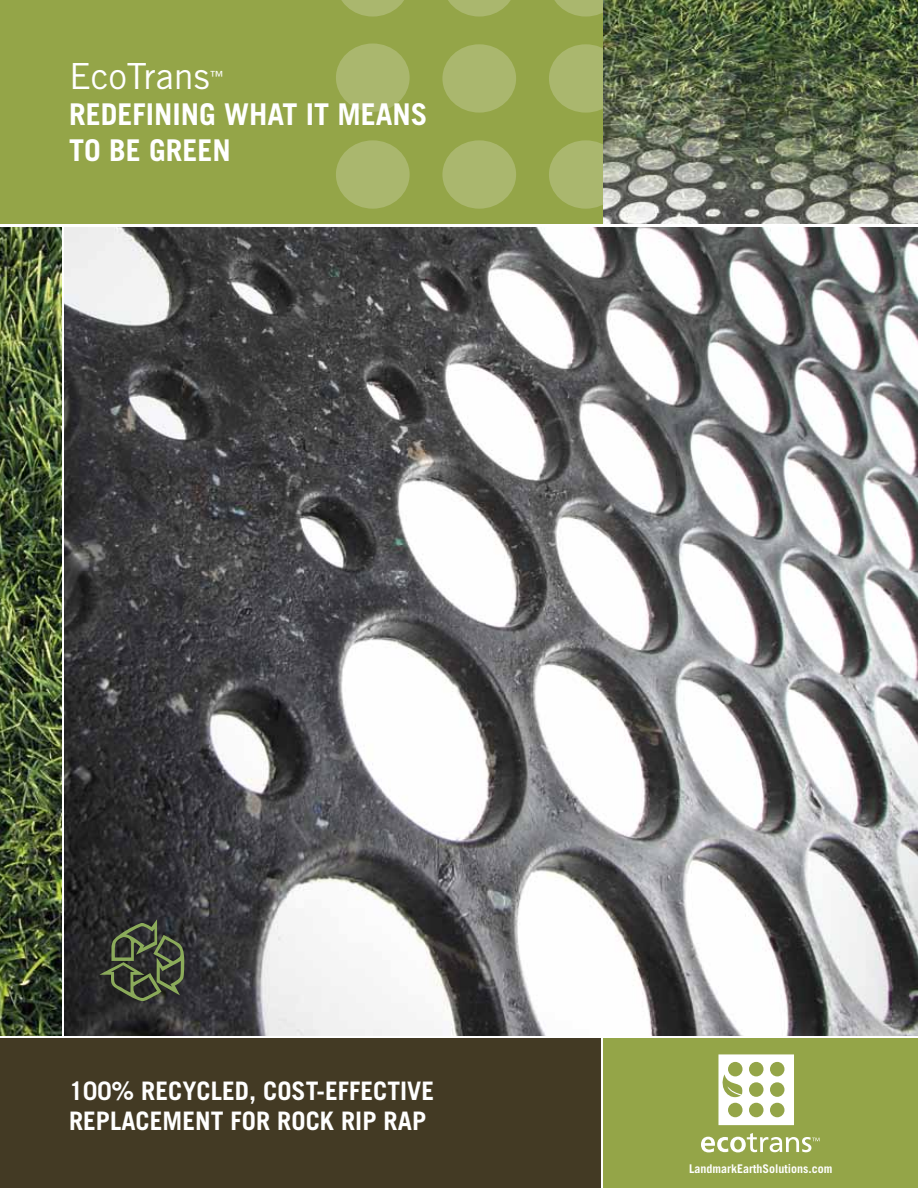
<style>
.page{position:relative;width:918px;height:1188px;background:#fff}
.page>*{position:absolute;margin:0;border:0;box-sizing:border-box;transform-origin:0 0}
.t1{font:36px "Trade Gothic";color:#fff}
.t2{font:700 30px/36px "Trade Gothic";color:#fff}
.t3{font:700 25.5px/30px "Trade Gothic";color:#fff}
.t4{font:13.95px "Trade Gothic";color:#fff}
.t5{font:700 12px "Trade Gothic";color:#fff}
</style>
<div class="page">
<div style="left:0;top:0;width:614px;height:224px;background:#94a548"></div>
<div style="left:336px;top:43px;width:74px;height:69px;background:#aab76e;border-radius:50%"></div>
<svg style="left:341px;top:0;width:63px;height:17px"></svg>
<svg style="left:448px;top:0;width:63px;height:17px"></svg>
<svg style="left:554px;top:0;width:50px;height:17px"></svg>
<div style="left:336px;top:140px;width:74px;height:69px;background:#aab76e;border-radius:50%"></div>
<div style="left:442px;top:140px;width:74px;height:69px;background:#aab76e;border-radius:50%"></div>
<div style="left:549px;top:140px;width:74px;height:69px;background:#aab76e;border-radius:50%"></div>
<div style="left:442px;top:44px;width:74px;height:69px;background:#aab76e;border-radius:50%"></div>
<div style="left:549px;top:44px;width:74px;height:69px;background:#aab76e;border-radius:50%"></div>
<img style="left:64px;top:227px;width:854px;height:809px">
<div style="left:604px;top:1039px;width:314px;height:149px;background:#94a548"></div>
<div style="left:0;top:1039px;width:601px;height:149px;background:#433a24"></div>
<img style="left:604px;top:0;width:314px;height:224px">
<img style="left:0;top:227px;width:61px;height:809px">
<svg style="left:99px;top:919px;width:85px;height:82px;background:#404736"></svg>
<svg style="left:718px;top:1054px;width:76px;height:71px"></svg>
<svg style="left:701px;top:1133px;width:119px;height:19px"></svg>
<h1 class="t1" style="left:69px;top:55px;width:142px">EcoTrans</h1>
<p class="t4" style="left:210px;top:68px;width:15px">™</p>
<p class="t2" style="left:69px;top:96px;width:360px">REDEFINING WHAT IT MEANS<br>TO BE GREEN</p>
<p class="t3" style="left:69px;top:1075px;width:367px">100% RECYCLED, COST-EFFECTIVE<br>REPLACEMENT FOR ROCK RIP RAP</p>
<p class="t5" style="left:689px;top:1162px;width:145px">LandmarkEarthSolutions.com</p>
</div>
